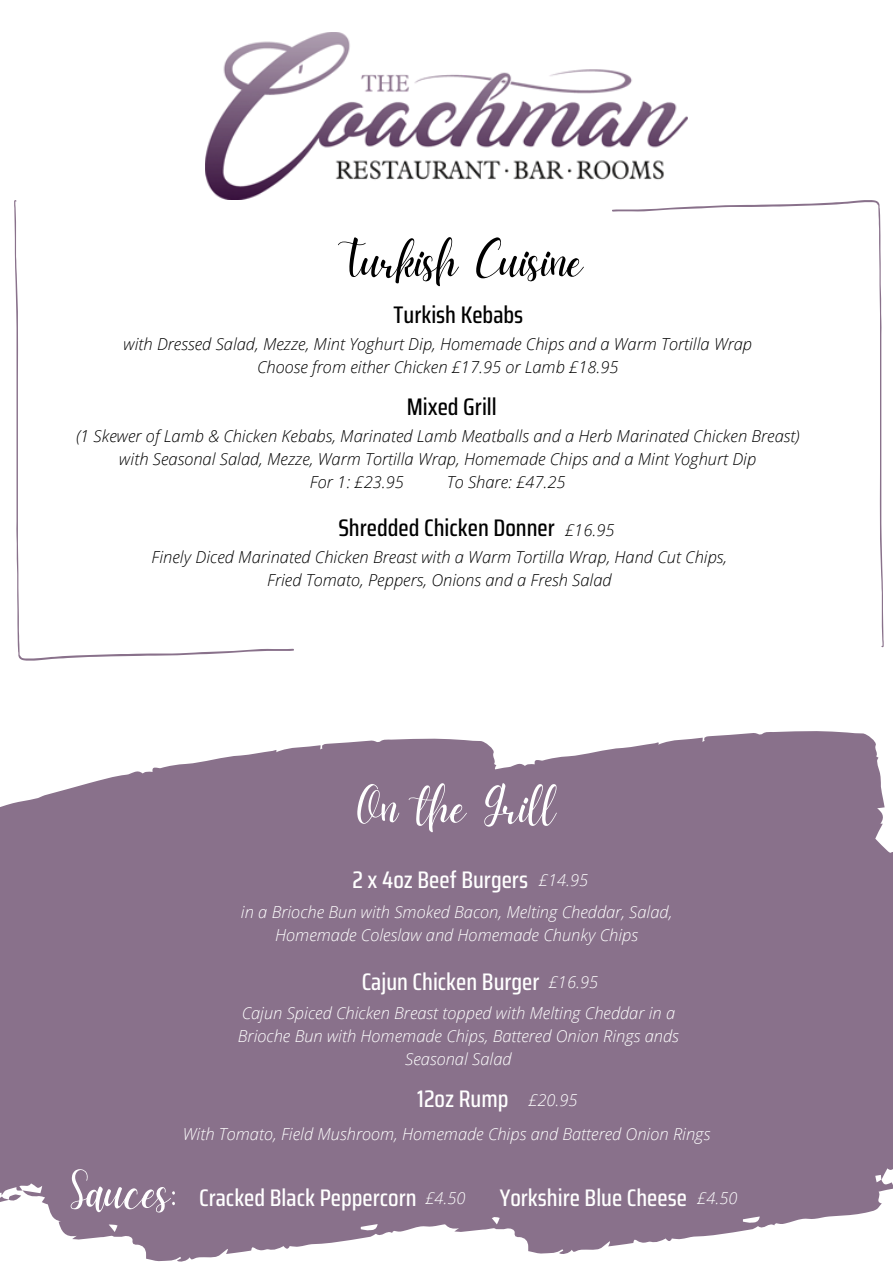
<style>
.page{position:relative;width:893px;height:1263px;background:#fff}
.page>*{position:absolute;margin:0;border:0;box-sizing:border-box;transform-origin:0 0}
.t1{font:51px "Daydream";color:#fff}
.t2{font:51px "Daydream";color:#000}
.t3{font:500 24px "Saira Condensed";color:#fff}
.t4{font:500 24px "Saira Condensed";color:#000}
.t5{font:italic 300 16.5px/23.1px "Open Sans";color:#000;text-align:center}
.t6{font:italic 300 16.5px/23.1px "Open Sans";color:#fff;text-align:center}
</style>
<div class="page">
<img style="left:206px;top:32px;width:481px;height:167px">
<svg style="left:14px;top:200px;width:280px;height:461px"></svg>
<svg style="left:0;top:765px;width:220px;height:497px;background:#958097"></svg>
<svg style="left:0;top:1194px;width:21px;height:10px"></svg>
<div style="left:176px;top:731px;width:717px;height:524px;background:#89718b"></div>
<svg style="left:270px;top:1203px;width:9px;height:10px"></svg>
<svg style="left:348px;top:1186px;width:55px;height:19px"></svg>
<svg style="left:612px;top:200px;width:271px;height:447px"></svg>
<p class="t2" style="left:338px;top:231px;width:247px">Turkish Cuisine</p>
<p class="t4" style="left:393px;top:295px;width:131px">Turkish Kebabs</p>
<p class="t5" style="left:123px;top:332px;width:630px">with Dressed Salad, Mezze, Mint Yoghurt Dip, Homemade Chips and a Warm Tortilla Wrap</p>
<h2 class="t5" style="left:257px;top:355px;width:363px">Choose from either Chicken £17.95 or Lamb £18.95</h2>
<p class="t4" style="left:407px;top:388px;width:91px">Mixed Grill</p>
<h1 class="t5" style="left:76px;top:424px;width:725px">(1 Skewer of Lamb &amp; Chicken Kebabs, Marinated Lamb Meatballs and a Herb Marinated Chicken Breast) with Seasonal Salad, Mezze, Warm Tortilla Wrap, Homemade Chips and a Mint Yoghurt Dip</h1>
<h2 class="t5" style="left:310px;top:470px;width:95px">For 1: £23.95</h2>
<h2 class="t5" style="left:447px;top:470px;width:120px">To Share: £47.25</h2>
<p class="t4" style="left:338px;top:509px;width:218px">Shredded Chicken Donner</p>
<h1 class="t5" style="left:565px;top:518px;width:51px">£16.95</h1>
<p class="t5" style="left:152px;top:545px;width:577px">Finely Diced Marinated Chicken Breast with a Warm Tortilla Wrap, Hand Cut Chips,<br>Fried Tomato, Peppers, Onions and a Fresh Salad</p>
<p class="t1" style="left:357px;top:777px;width:200px">On the Grill</p>
<h2 class="t3" style="left:352px;top:861px;width:177px">2 x 4oz Beef Burgers</h2>
<p class="t6" style="left:241px;top:900px;width:433px">in a Brioche Bun with Smoked Bacon, Melting Cheddar, Salad,<br>Homemade Coleslaw and Homemade Chunky Chips</p>
<p class="t6" style="left:539px;top:868px;width:51px">£14.95</p>
<p class="t3" style="left:362px;top:963px;width:179px">Cajun Chicken Burger</p>
<p class="t6" style="left:238px;top:1001px;width:442px">Cajun Spiced Chicken Breast topped with Melting Cheddar in a<br>Brioche Bun with Homemade Chips, Battered Onion Rings ands<br>Seasonal Salad</p>
<h2 class="t6" style="left:549px;top:970px;width:51px">£16.95</h2>
<p class="t3" style="left:417px;top:1080px;width:93px">12oz Rump</p>
<p class="t6" style="left:183px;top:1122px;width:529px">With Tomato, Field Mushroom, Homemade Chips and Battered Onion Rings</p>
<h1 class="t6" style="left:528px;top:1088px;width:51px">£20.95</h1>
<h2 class="t1" style="left:71px;top:1162px;width:107px">Sauces:</h2>
<p class="t3" style="left:199px;top:1179px;width:219px">Cracked Black Peppercorn</p>
<h2 class="t6" style="left:425px;top:1186px;width:42px">£4.50</h2>
<p class="t3" style="left:500px;top:1179px;width:189px">Yorkshire Blue Cheese</p>
<p class="t6" style="left:697px;top:1186px;width:42px">£4.50</p>
</div>
